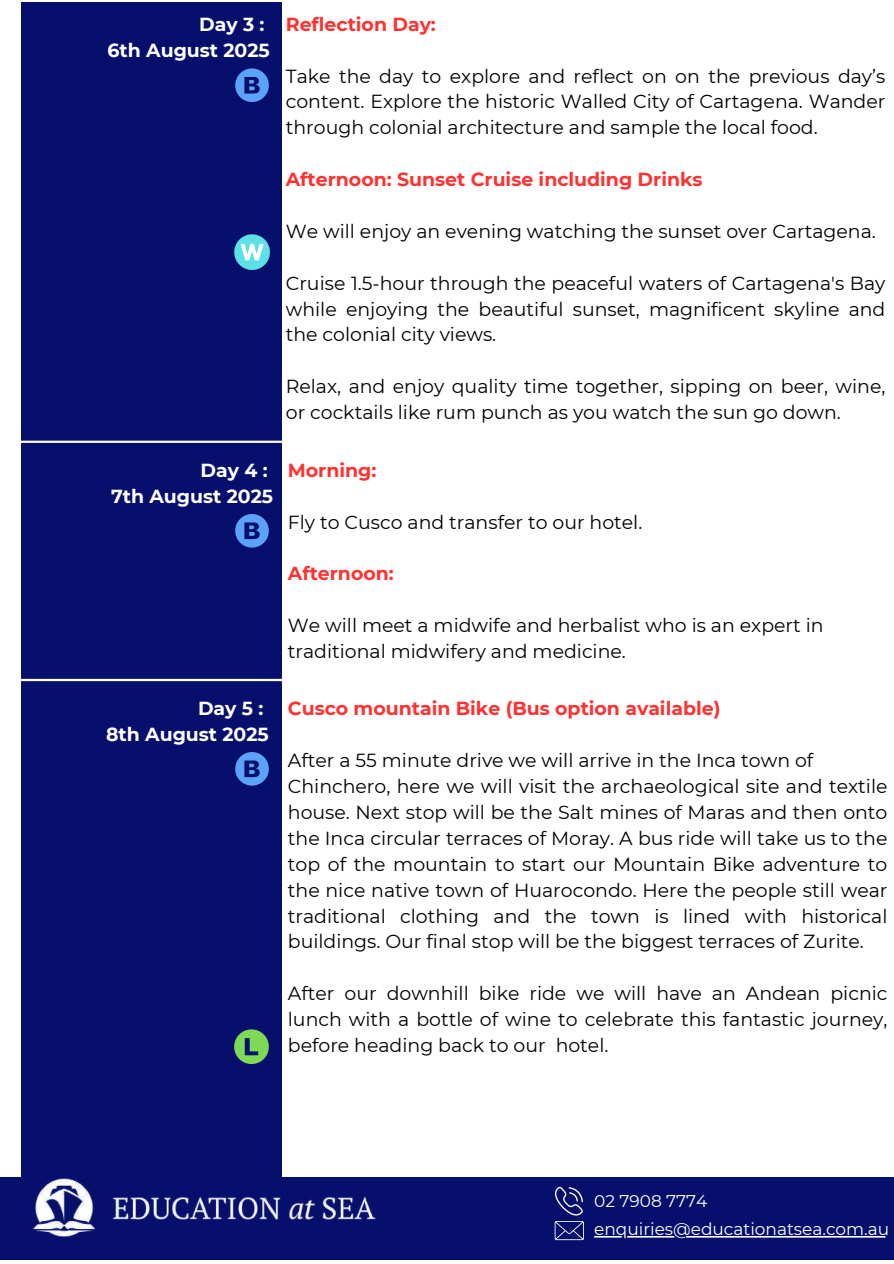
<style>
.page{position:relative;width:894px;height:1264px;background:#fff}
.page>*{position:absolute;margin:0;border:0;box-sizing:border-box;transform-origin:0 0}
.t1{font:18.9px/25.8px "Montserrat";color:#000;text-align:justify}
.t2{font:700 18.9px "Montserrat";color:#ff3131}
.t3{font:700 18.9px/25.8px "Montserrat";color:#fff;text-align:right}
.t4{font:16.95px/27.6px "Montserrat";color:#fff}
</style>
<div class="page">
<div style="left:21px;top:3px;width:260px;height:1229px;background:#06106c"></div>
<div style="left:0;top:1176px;width:893px;height:83px;background:#06106c"></div>
<img style="left:33px;top:1167px;width:356px;height:70px">
<svg style="left:554px;top:1186px;width:29px;height:54px"></svg>
<svg style="left:594px;top:1236px;width:291px;height:1px"></svg>
<svg style="left:235px;top:68px;width:34px;height:34px"></svg>
<svg style="left:234px;top:234px;width:36px;height:36px"></svg>
<hr style="left:10px;top:440px;width:286px;height:3px;background:#fff">
<svg style="left:235px;top:514px;width:34px;height:33px"></svg>
<hr style="left:21px;top:679px;width:286px;height:2px;background:#fff">
<svg style="left:235px;top:752px;width:34px;height:33px"></svg>
<svg style="left:234px;top:1029px;width:35px;height:35px"></svg>
<p class="t3" style="left:107px;top:12px;width:164px">Day 3 :<br>6th August 2025</p>
<p class="t2" style="left:286px;top:12px;width:151px">Reflection Day:</p>
<p class="t1" style="left:286px;top:63px;width:601px">Take the day to explore and reflect on on the previous day’s content. Explore the historic Walled City of Cartagena. Wander through colonial architecture and sample the local food.</p>
<p class="t2" style="left:286px;top:168px;width:418px">Afternoon: Sunset Cruise including Drinks</p>
<p class="t1" style="left:286px;top:218px;width:591px">We will enjoy an evening watching the sunset over Cartagena.</p>
<p class="t1" style="left:286px;top:270px;width:601px">Cruise 1.5-hour through the peaceful waters of Cartagena's Bay while enjoying the beautiful sunset, magnificent skyline and the colonial city views.</p>
<p class="t1" style="left:286px;top:373px;width:601px">Relax, and enjoy quality time together, sipping on beer, wine, or cocktails like rum punch as you watch the sun go down.</p>
<p class="t3" style="left:111px;top:457px;width:163px">Day 4 :<br>7th August 2025</p>
<p class="t2" style="left:288px;top:458px;width:90px">Morning:</p>
<p class="t1" style="left:288px;top:509px;width:356px">Fly to Cusco and transfer to our hotel.</p>
<p class="t2" style="left:288px;top:562px;width:107px">Afternoon:</p>
<p class="t1" style="left:288px;top:612px;width:537px">We will meet a midwife and herbalist who is an expert in traditional midwifery and medicine.</p>
<p class="t3" style="left:106px;top:695px;width:164px">Day 5 :<br>8th August 2025</p>
<p class="t2" style="left:288px;top:697px;width:434px">Cusco mountain Bike (Bus option available)</p>
<p class="t1" style="left:288px;top:747px;width:601px;text-align:left">After a 55 minute drive we will arrive in the Inca town of Chinchero, here we will visit the archaeological site and textile house. Next stop will be the Salt mines of Maras and then onto the Inca circular terraces of Moray. A bus ride will take us to the top of the mountain to start our Mountain Bike adventure to the nice native town of Huarocondo. Here the people still wear traditional clothing and the town is lined with historical buildings. Our final stop will be the biggest terraces of Zurite.</p>
<p class="t1" style="left:288px;top:980px;width:601px">After our downhill bike ride we will have an Andean picnic lunch with a bottle of wine to celebrate this fantastic journey, before heading back to our hotel.</p>
<p class="t4" style="left:594px;top:1187px;width:296px">02 7908 7774 enquiries@educationatsea.com.au</p>
</div>
